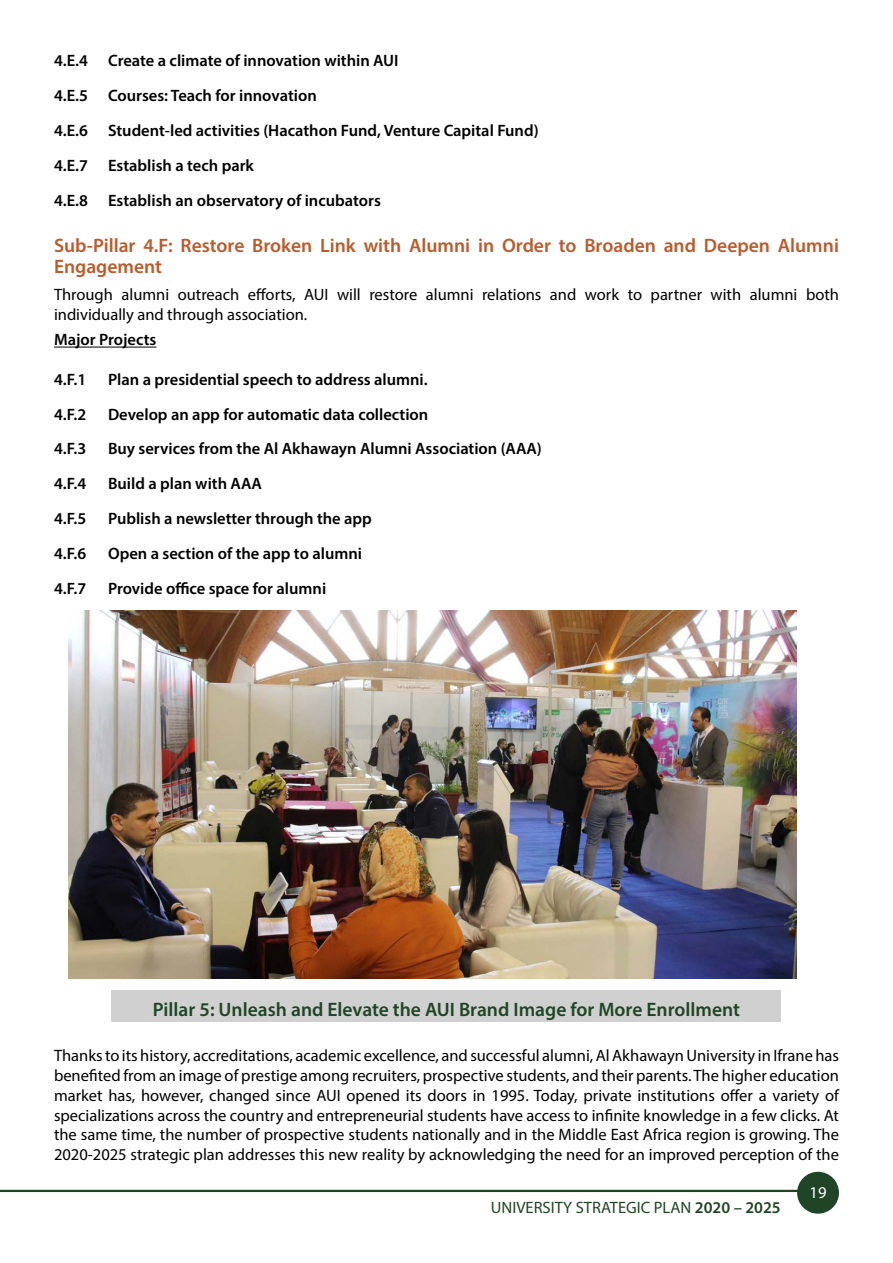
<style>
.page{position:relative;width:893px;height:1263px;background:#fff}
.page>*{position:absolute;margin:0;border:0;box-sizing:border-box;transform-origin:0 0}
.t1{font:600 19.5px/21px "Myriad Pro";color:#bb5b2b}
.t2{font:600 19.5px "Myriad Pro";color:#1f4526}
.t3{font:16.5px/19.8px "Myriad Pro";color:#000}
.t4{font:600 16.5px/34.8px "Myriad Pro";color:#000}
.t5{font:16.5px "Myriad Pro";color:#1f4526}
.t6{font:16.5px "Myriad Pro";color:#fff}
.s1{font-weight:600}
</style>
<div class="page">
<div style="left:797px;top:1172px;width:42px;height:42px;background:#1f4526;border-radius:50%"></div>
<hr style="left:0;top:1190px;width:807px;height:2px;background:#1f4526">
<div style="left:111px;top:990px;width:670px;height:32px;background:#d0d0d0"></div>
<hr style="left:54px;top:347px;width:102px;height:1px;background:#000">
<img style="left:69px;top:611px;width:727px;height:367px">
<p class="t4" style="left:54px;top:43px;width:486px">4.E.4 Create a climate of innovation within AUI<br>4.E.5 Courses: Teach for innovation<br>4.E.6 Student-led activities (Hacathon Fund, Venture Capital Fund)<br>4.E.7 Establish a tech park<br>4.E.8 Establish an observatory of incubators</p>
<p class="t1" style="left:54px;top:234px;width:786px">Sub-Pillar 4.F: Restore Broken Link with Alumni in Order to Broaden and Deepen Alumni<br>Engagement</p>
<p class="t3" style="left:54px;top:285px;width:786px">Through alumni outreach efforts, AUI will restore alumni relations and work to partner with alumni both individually and through association.</p>
<p class="t4" style="left:54px;top:322px;width:104px">Major Projects</p>
<p class="t4" style="left:54px;top:361px;width:34px">4.F.1</p>
<p class="t4" style="left:108px;top:361px;width:321px">Plan a presidential speech to address alumni.</p>
<p class="t4" style="left:54px;top:396px;width:34px">4.F.2</p>
<p class="t4" style="left:108px;top:396px;width:322px">Develop an app for automatic data collection</p>
<p class="t4" style="left:54px;top:431px;width:34px">4.F.3</p>
<p class="t4" style="left:108px;top:431px;width:435px">Buy services from the Al Akhawayn Alumni Association (AAA)</p>
<p class="t4" style="left:54px;top:466px;width:34px">4.F.4</p>
<p class="t4" style="left:108px;top:466px;width:155px">Build a plan with AAA</p>
<p class="t4" style="left:54px;top:501px;width:34px">4.F.5</p>
<p class="t4" style="left:108px;top:501px;width:265px">Publish a newsletter through the app</p>
<p class="t4" style="left:54px;top:535px;width:34px">4.F.6</p>
<p class="t4" style="left:108px;top:535px;width:256px">Open a section of the app to alumni</p>
<p class="t4" style="left:54px;top:570px;width:34px">4.F.7</p>
<p class="t4" style="left:108px;top:570px;width:220px">Provide office space for alumni</p>
<p class="t2" style="left:153px;top:997px;width:588px">Pillar 5: Unleash and Elevate the AUI Brand Image for More Enrollment</p>
<p class="t3" style="left:54px;top:1045px;width:787px;text-align:justify">Thanks to its history, accreditations, academic excellence, and successful alumni, Al Akhawayn University in Ifrane has benefited from an image of prestige among recruiters, prospective students, and their parents. The higher education market has, however, changed since AUI opened its doors in 1995. Today, private institutions offer a variety of specializations across the country and entrepreneurial students have access to infinite knowledge in a few clicks. At the same time, the number of prospective students nationally and in the Middle East Africa region is growing. The 2020-2025 strategic plan addresses this new reality by acknowledging the need for an improved perception of the</p>
<p class="t5" style="left:491px;top:1197px;width:291px">UNIVERSITY STRATEGIC PLAN <span class="s1">2020 – 2025</span></p>
<p class="t6" style="left:810px;top:1182px;width:18px">19</p>
</div>
